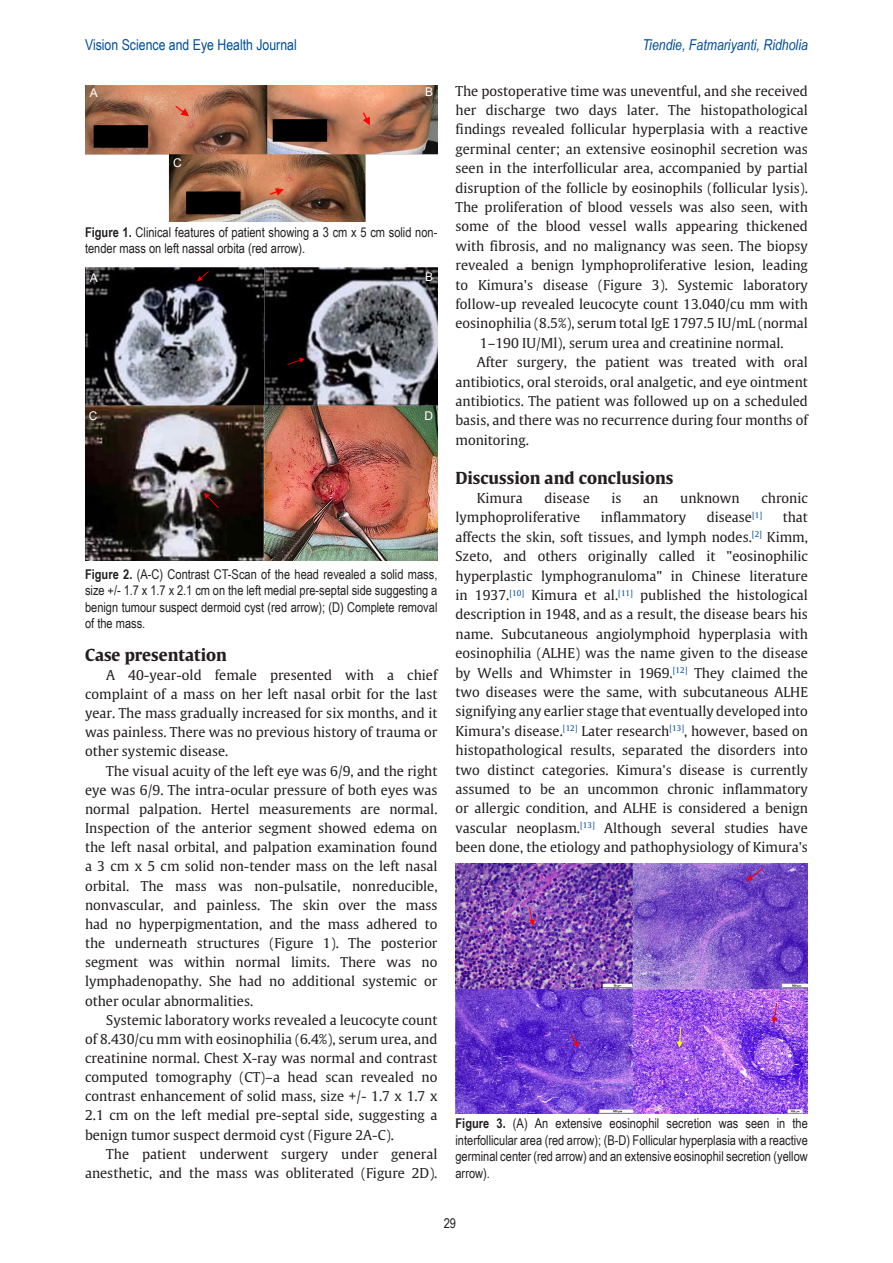
<style>
.page{position:relative;width:893px;height:1263px;background:#fff}
.page>*{position:absolute;margin:0;border:0;box-sizing:border-box;transform-origin:0 0}
.t1{font:700 16.5px "Gulliver";color:#231f20}
.t2{font:15px "Arial Narrow";color:#004d99}
.t3{font:italic 15px "Arial Narrow";color:#004d99}
.t4{font:13.5px/19.4px "Gulliver";color:#231f20;text-align:justify}
.t5{font:13.5px/16.5px "Arial Narrow";color:#231f20;text-align:justify}
.t6{font:12px "Arial";color:#fff}
.s1{font-weight:700}
</style>
<div class="page">
<img style="left:85px;top:85px;width:352px;height:137px">
<img style="left:85px;top:268px;width:352px;height:292px">
<img style="left:455px;top:864px;width:353px;height:250px">
<p class="t2" style="left:85px;top:34px;width:213px">Vision Science and Eye Health Journal</p>
<p class="t3" style="left:642px;top:35px;width:167px">Tiendie, Fatmariyanti, Ridholia</p>
<p class="t6" style="left:90px;top:84px;width:10px">A</p>
<p class="t6" style="left:425px;top:84px;width:10px">B</p>
<p class="t6" style="left:173px;top:154px;width:10px">C</p>
<p class="t5" style="left:85px;top:223px;width:354px"><span class="s1">Figure 1.</span> Clinical features of patient showing a 3 cm x 5 cm solid non&shy;tender mass on left nassal orbita (red arrow).</p>
<p class="t6" style="left:90px;top:269px;width:10px">A</p>
<p class="t6" style="left:425px;top:269px;width:10px">B</p>
<p class="t6" style="left:89px;top:408px;width:10px">C</p>
<p class="t6" style="left:425px;top:408px;width:10px">D</p>
<p class="t5" style="left:85px;top:565px;width:354px"><span class="s1">Figure 2.</span> (A-C) Contrast CT-Scan of the head revealed a solid mass, size +/- 1.7 x 1.7 x 2.1 cm on the left medial pre-septal side suggesting a benign tumour suspect dermoid cyst (red arrow); (D) Complete removal of the mass.</p>
<p class="t1" style="left:85px;top:644px;width:143px">Case presentation</p>
<p class="t4" style="left:85px;top:665px;width:354px;text-indent:21px">A 40-year-old female presented with a chief complaint of a mass on her left nasal orbit for the last year. The mass gradually increased for six months, and it was painless. There was no previous history of trauma or other systemic disease.</p>
<p class="t4" style="left:85px;top:761px;width:354px;text-indent:21px">The visual acuity of the left eye was 6/9, and the right eye was 6/9. The intra-ocular pressure of both eyes was normal palpation. Hertel measurements are normal.<br>Inspection of the anterior segment showed edema on the left nasal orbital, and palpation examination found a 3 cm x 5 cm solid non-tender mass on the left nasal orbital. The mass was non-pulsatile, nonreducible, nonvascular, and painless. The skin over the mass had no hyperpigmentation, and the mass adhered to the underneath structures (Figure 1). The posterior segment was within normal limits. There was no lymphadenopathy. She had no additional systemic or other ocular abnormalities.</p>
<p class="t4" style="left:85px;top:1010px;width:354px;text-indent:21px">Systemic laboratory works revealed a leucocyte count of 8.430/cu mm with eosinophilia (6.4%), serum urea, and creatinine normal. Chest X-ray was normal and contrast computed tomography (CT)–a head scan revealed no contrast enhancement of solid mass, size +/- 1.7 x 1.7 x 2.1 cm on the left medial pre-septal side, suggesting a benign tumor suspect dermoid cyst (Figure 2A-C).</p>
<p class="t4" style="left:85px;top:1144px;width:354px;text-align:right">The patient underwent surgery under general anesthetic, and the mass was obliterated (Figure 2D).</p>
<p class="t4" style="left:455px;top:81px;width:354px;text-align:center">The postoperative time was uneventful, and she received her discharge two days later. The histopathological findings revealed follicular hyperplasia with a reactive germinal center; an extensive eosinophil secretion was seen in the interfollicular area, accompanied by partial disruption of the follicle by eosinophils (follicular lysis).<br>The proliferation of blood vessels was also seen, with some of the blood vessel walls appearing thickened with fibrosis, and no malignancy was seen. The biopsy revealed a benign lymphoproliferative lesion, leading to Kimura's disease (Figure 3). Systemic laboratory follow-up revealed leucocyte count 13.040/cu mm with eosinophilia (8.5%), serum total IgE 1797.5 IU/mL (normal 1–190 IU/Ml), serum urea and creatinine normal.</p>
<p class="t4" style="left:455px;top:353px;width:354px;text-indent:21px">After surgery, the patient was treated with oral antibiotics, oral steroids, oral analgetic, and eye ointment antibiotics. The patient was followed up on a scheduled basis, and there was no recurrence during four months of monitoring.</p>
<p class="t1" style="left:455px;top:467px;width:219px">Discussion and conclusions</p>
<p class="t4" style="left:477px;top:488px;width:47px">Kimura</p>
<p class="t4" style="left:544px;top:488px;width:47px">disease</p>
<p class="t4" style="left:611px;top:488px;width:12px">is</p>
<p class="t4" style="left:643px;top:488px;width:17px">an</p>
<p class="t4" style="left:680px;top:488px;width:61px">unknown</p>
<p class="t4" style="left:761px;top:488px;width:48px">chronic</p>
<p class="t4" style="left:455px;top:508px;width:126px">lymphoproliferative</p>
<p class="t4" style="left:601px;top:508px;width:87px">inflammatory</p>
<p class="t4" style="left:707px;top:508px;width:57px">disease<sup>[1]</sup></p>
<p class="t4" style="left:455px;top:508px;width:354px;text-indent:327px">that affects the skin, soft tissues, and lymph nodes.<sup>[2]</sup> Kimm, Szeto, and others originally called it "eosinophilic hyperplastic lymphogranuloma" in Chinese literature in 1937.<sup>[10]</sup> Kimura et al.<sup>[11]</sup> published the histological description in 1948, and as a result, the disease bears his name. Subcutaneous angiolymphoid hyperplasia with eosinophilia (ALHE) was the name given to the disease by Wells and Whimster in 1969.<sup>[12]</sup> They claimed the two diseases were the same, with subcutaneous ALHE signifying any earlier stage that eventually developed into Kimura's disease.<sup>[12]</sup> Later research<sup>[13]</sup>, however, based on histopathological results, separated the disorders into two distinct categories. Kimura's disease is currently assumed to be an uncommon chronic inflammatory or allergic condition, and ALHE is considered a benign vascular neoplasm.<sup>[13]</sup> Although several studies have been done, the etiology and pathophysiology of Kimura's</p>
<p class="t5" style="left:455px;top:1115px;width:354px"><span class="s1">Figure 3.</span> (A) An extensive eosinophil secretion was seen in the interfollicular area (red arrow); (B-D) Follicular hyperplasia with a reactive germinal center (red arrow) and an extensive eosinophil secretion (yellow arrow).</p>
<p class="t5" style="left:444px;top:1215px;width:14px">29</p>
</div>
